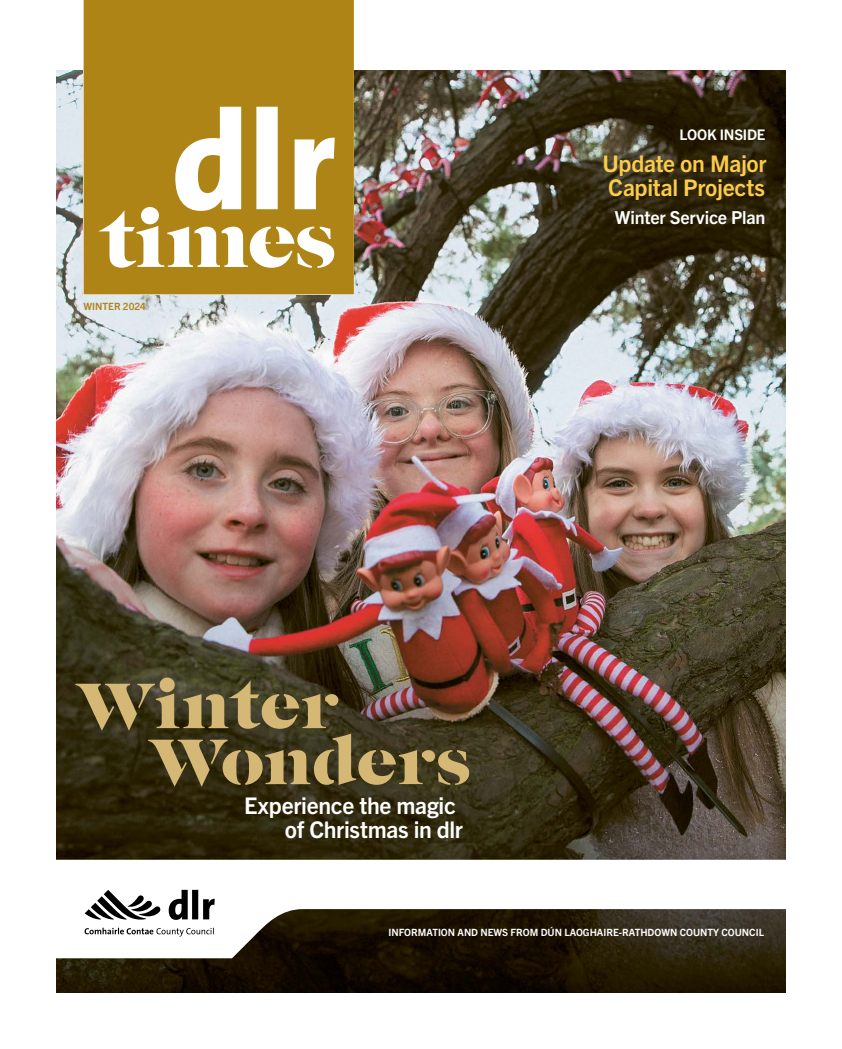
<style>
.page{position:relative;width:842px;height:1049px;background:#fff}
.page>*{position:absolute;margin:0;border:0;box-sizing:border-box;transform-origin:0 0}
.t1{font:900 66.6px/56px "Caslon Fina Sten AI";letter-spacing:-.03em;color:#d6b876}
.t2{font:700 23px/24px "Trade Gothic Next LT Pro";letter-spacing:-.01em;color:#fff}
.t3{font:700 23px/24px "Trade Gothic Next LT Pro";letter-spacing:-.015em;color:#fccb4a}
.t4{font:700 17.9px "Trade Gothic Next LT Pro";letter-spacing:-.01em;color:#fff}
.t5{font:700 14.6px "Trade Gothic Next LT Pro";letter-spacing:-.015em;color:#fff}
.t6{font:700 10px "Trade Gothic Next LT Pro";color:#fff}
.t7{font:700 10px "Trade Gothic Next LT Pro";color:#af8416}
</style>
<div class="page">
<img style="left:57px;top:71px;width:728px;height:921px">
<svg style="left:57px;top:860px;width:729px;height:98px"></svg>
<svg style="left:85px;top:890px;width:76px;height:29px"></svg>
<svg style="left:169px;top:890px;width:46px;height:30px"></svg>
<svg style="left:85px;top:928px;width:129px;height:8px"></svg>
<svg style="left:84px;top:0;width:270px;height:294px;fill:#af8416"></svg>
<h3 class="t5" style="left:679px;top:124px;width:87px">LOOK INSIDE</h3>
<h2 class="t3" style="left:602px;top:150px;width:166px">Update on Major<br>Capital Projects</h2>
<p class="t7" style="left:84px;top:299px;width:64px">WINTER 2024</p>
<h3 class="t4" style="left:615px;top:205px;width:152px">Winter Service Plan</h3>
<h1 class="t1" style="left:148px;top:678px;width:324px;text-indent:-73px">Winter<br>Wonders</h1>
<h2 class="t2" style="left:285px;top:792px;width:180px;text-indent:-41px">Experience the magic of Christmas in dlr</h2>
<p class="t6" style="left:389px;top:925px;width:377px">INFORMATION AND NEWS FROM DÚN LAOGHAIRE-RATHDOWN COUNTY COUNCIL</p>
</div>
